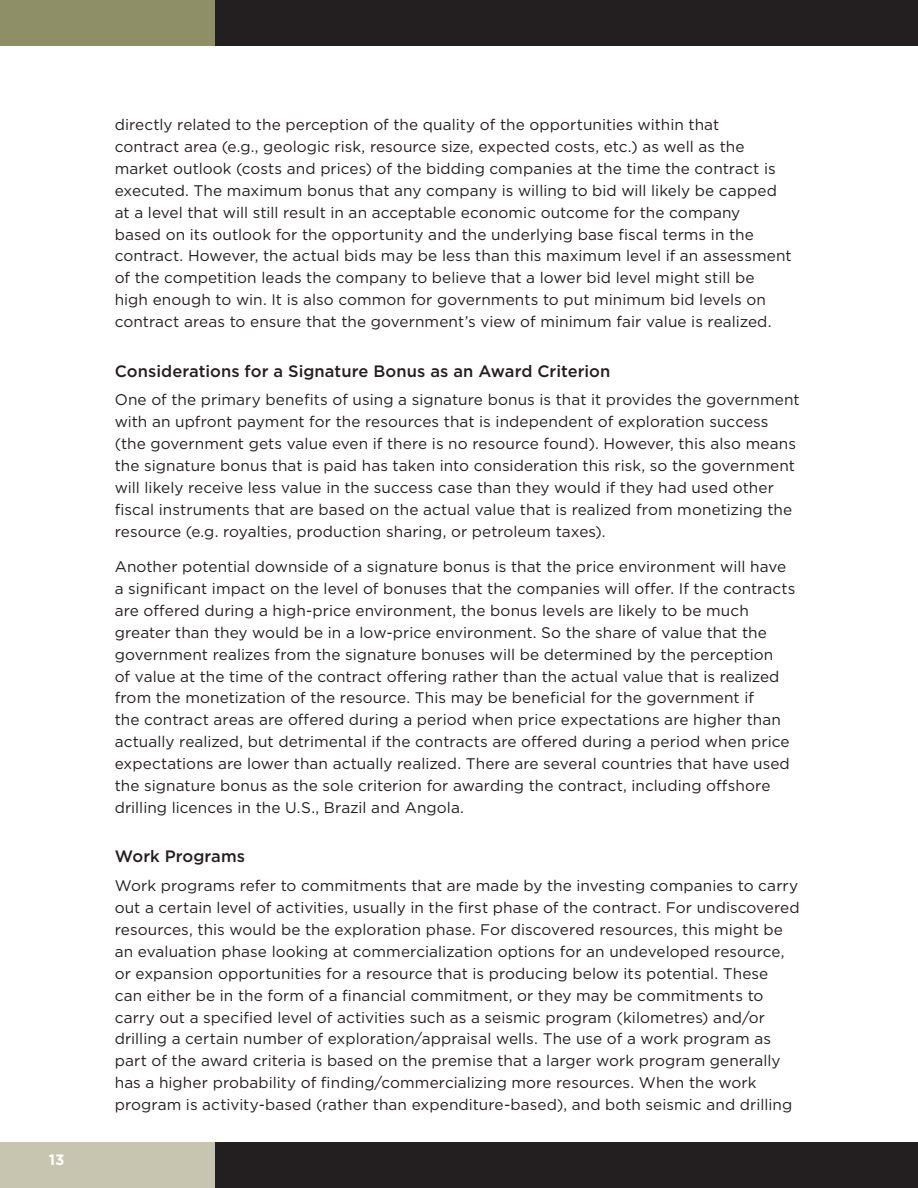
<style>
.page{position:relative;width:918px;height:1188px;background:#fff}
.page>*{position:absolute;margin:0;border:0;box-sizing:border-box;transform-origin:0 0}
.Heading_3{font:500 16.5px "Gotham";color:#231f20}
.Body{font:15.3px/21.9px "Gotham";letter-spacing:.005em;color:#231f20}
.t1{font:700 15px "Gotham";color:#fff}
</style>
<div class="page">
<div style="left:0;top:1143px;width:215px;height:45px;background:#c7c5af"></div>
<div style="left:0;top:0;width:215px;height:45px;background:#8e8f66"></div>
<div style="left:215px;top:1143px;width:703px;height:45px;background:#231f20"></div>
<div style="left:215px;top:0;width:703px;height:45px;background:#231f20"></div>
<p class="t1" style="left:49px;top:1150px;width:17px">13</p>
<p class="Body" style="left:115px;top:113px;width:678px">directly related to the perception of the quality of the opportunities within that<br>contract area (e.g., geologic risk, resource size, expected costs, etc.) as well as the market outlook (costs and prices) of the bidding companies at the time the contract is executed. The maximum bonus that any company is willing to bid will likely be capped at a level that will still result in an acceptable economic outcome for the company<br>based on its outlook for the opportunity and the underlying base fiscal terms in the contract. However, the actual bids may be less than this maximum level if an assessment of the competition leads the company to believe that a lower bid level might still be<br>high enough to win. It is also common for governments to put minimum bid levels on contract areas to ensure that the government’s view of minimum fair value is realized.</p>
<p class="Heading_3" style="left:115px;top:360px;width:497px">Considerations for a Signature Bonus as an Award Criterion</p>
<p class="Body" style="left:115px;top:389px;width:686px">One of the primary benefits of using a signature bonus is that it provides the government with an upfront payment for the resources that is independent of exploration success (the government gets value even if there is no resource found). However, this also means the signature bonus that is paid has taken into consideration this risk, so the government will likely receive less value in the success case than they would if they had used other fiscal instruments that are based on the actual value that is realized from monetizing the resource (e.g. royalties, production sharing, or petroleum taxes).</p>
<p class="Body" style="left:115px;top:555px;width:682px">Another potential downside of a signature bonus is that the price environment will have a significant impact on the level of bonuses that the companies will offer. If the contracts are offered during a high-price environment, the bonus levels are likely to be much greater than they would be in a low-price environment. So the share of value that the government realizes from the signature bonuses will be determined by the perception<br>of value at the time of the contract offering rather than the actual value that is realized from the monetization of the resource. This may be beneficial for the government if<br>the contract areas are offered during a period when price expectations are higher than actually realized, but detrimental if the contracts are offered during a period when price expectations are lower than actually realized. There are several countries that have used the signature bonus as the sole criterion for awarding the contract, including offshore drilling licences in the U.S., Brazil and Angola.</p>
<p class="Heading_3" style="left:115px;top:846px;width:132px">Work Programs</p>
<p class="Body" style="left:115px;top:874px;width:687px">Work programs refer to commitments that are made by the investing companies to carry out a certain level of activities, usually in the first phase of the contract. For undiscovered resources, this would be the exploration phase. For discovered resources, this might be an evaluation phase looking at commercialization options for an undeveloped resource, or expansion opportunities for a resource that is producing below its potential. These<br>can either be in the form of a financial commitment, or they may be commitments to carry out a specified level of activities such as a seismic program (kilometres) and/or drilling a certain number of exploration/appraisal wells. The use of a work program as part of the award criteria is based on the premise that a larger work program generally has a higher probability of finding/commercializing more resources. When the work program is activity-based (rather than expenditure-based), and both seismic and drilling</p>
</div>
